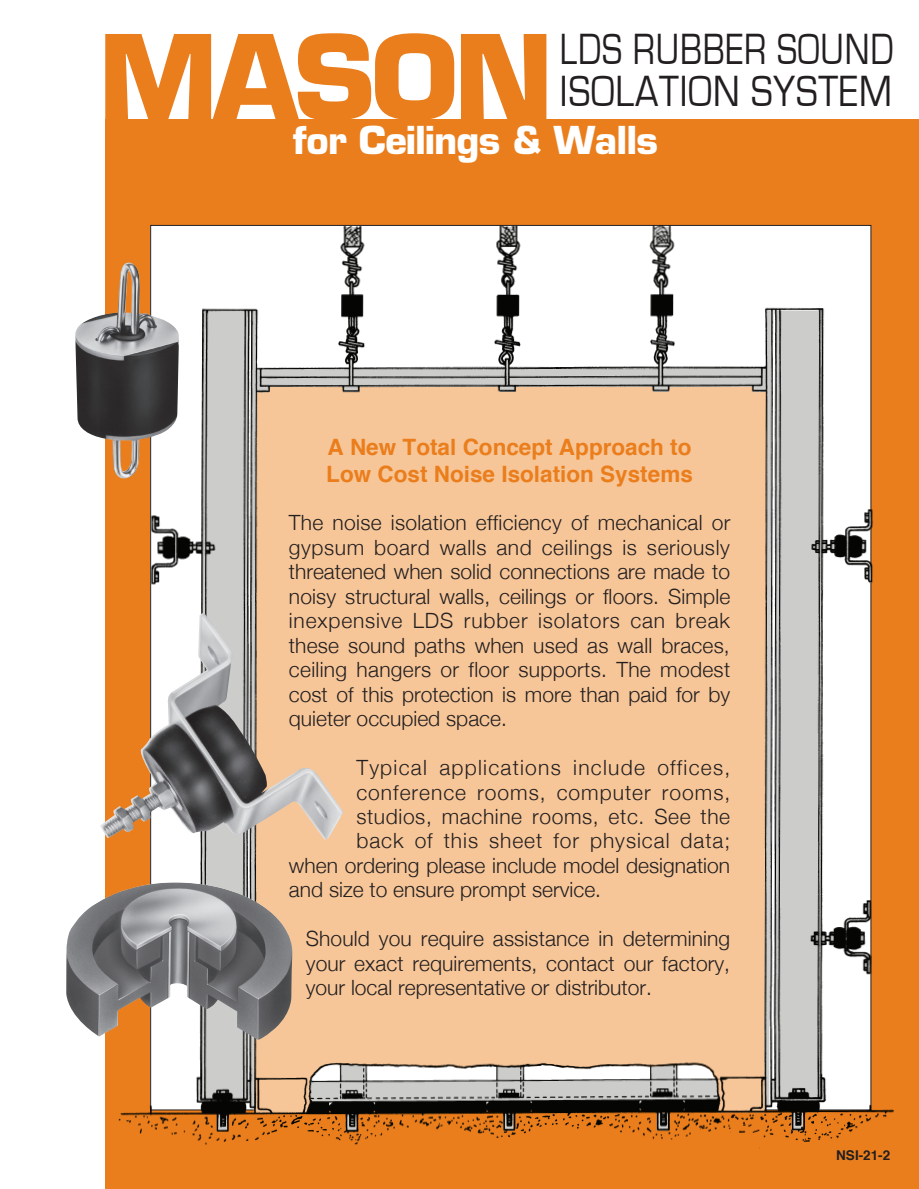
<style>
.page{position:relative;width:919px;height:1189px;background:#fff}
.page>*{position:absolute;margin:0;border:0;box-sizing:border-box;transform-origin:0 0}
.t1{font:700 114px "Eurostile";letter-spacing:-.035em;color:#ea7e1d}
.t2{font:45px/42px "Eurostile";letter-spacing:.025em;color:#231f20;scale:.79 1}
.t3{font:700 37.5px "Eurostile";letter-spacing:-.02em;color:#fff}
.t4{font:700 22.5px/27px "Helvetica";color:#ea7e1d}
.t5{font:300 21px/24.5px "Helvetica Neue";color:#231f20;text-align:justify}
.t6{font:300 21px "Helvetica Neue";letter-spacing:.045em;color:#231f20}
.t7{font:300 21px "Helvetica Neue";letter-spacing:.06em;color:#231f20}
.t8{font:300 21px "Helvetica Neue";letter-spacing:.03em;color:#231f20}
.t9{font:700 13.5px "Helvetica";color:#231f20}
</style>
<div class="page">
<div style="left:105px;top:119px;width:813px;height:1069px;background:#ea7e1d"></div>
<img style="left:75px;top:313px;width:40px;height:159px">
<img style="left:115px;top:224px;width:779px;height:925px">
<img style="left:100px;top:612px;width:243px;height:227px">
<img style="left:66px;top:882px;width:228px;height:157px">
<h1 class="t1" style="left:98px;top:7px;width:456px">MASON</h1>
<h2 class="t2" style="left:560px;top:29px;width:424px">LDS RUBBER SOUND<br>ISOLATION SYSTEM</h2>
<h3 class="t3" style="left:292px;top:117px;width:367px">for Ceilings &amp; Walls</h3>
<p class="t4" style="left:326px;top:433px;width:368px">A New Total Concept Approach to<br>Low Cost Noise Isolation Systems</p>
<p class="t5" style="left:289px;top:510px;width:443px">The noise isolation efficiency of mechanical or gypsum board walls and ceilings is seriously threatened when solid connections are made to noisy structural walls, ceilings or floors. Simple inexpensive LDS rubber isolators can break these sound paths when used as wall braces, ceiling hangers or floor supports. The modest cost of this protection is more than paid for by quieter occupied space.</p>
<p class="t7" style="left:356px;top:754px;width:375px">Typical applications include offices,</p>
<p class="t6" style="left:356px;top:779px;width:375px">conference rooms, computer rooms,</p>
<p class="t8" style="left:356px;top:803px;width:375px">studios, machine rooms, etc. See the</p>
<p class="t6" style="left:356px;top:828px;width:375px">back of this sheet for physical data;</p>
<p class="t5" style="left:289px;top:852px;width:442px">when ordering please include model designation</p>
<p class="t5" style="left:289px;top:877px;width:313px">and size to ensure prompt service.</p>
<p class="t5" style="left:306px;top:926px;width:426px">Should you require assistance in determining your exact requirements, contact our factory, your local representative or distributor.</p>
<p class="t9" style="left:836px;top:1144px;width:56px">NSI-21-2</p>
</div>
